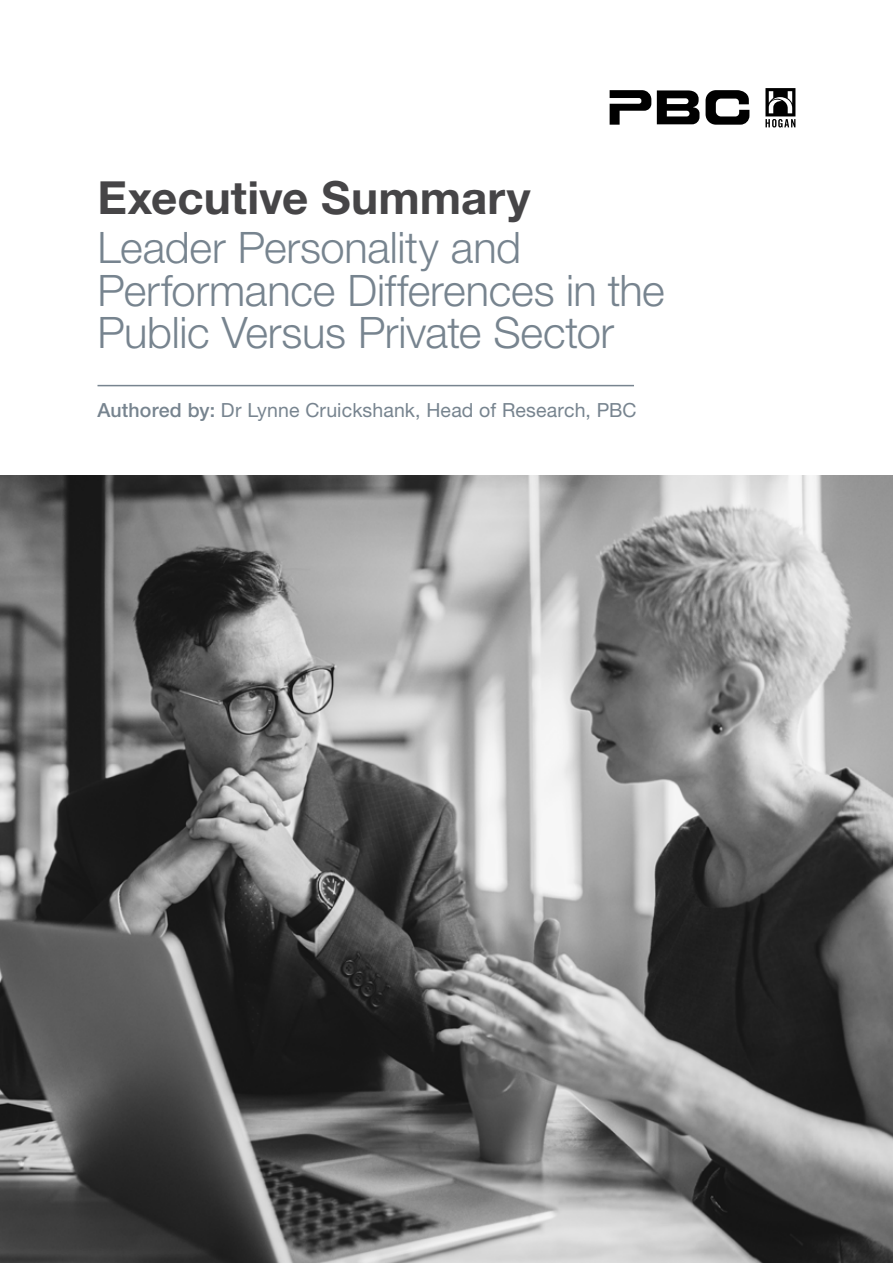
<style>
.page{position:relative;width:893px;height:1263px;background:#fff}
.page>*{position:absolute;margin:0;border:0;box-sizing:border-box;transform-origin:0 0}
.t1{font:700 45.75px "Helvetica Neue LT Std";color:#464547}
.t2{font:300 43.5px/42.5px "Helvetica Neue LT Std";letter-spacing:-.005em;color:#77848f}
.t3{font:19.5px "Helvetica Neue LT Std";letter-spacing:.005em;color:#77848f}
.s1{font-weight:500}
</style>
<div class="page">
<hr style="left:98px;top:385px;width:536px;height:1px;background:#77848f">
<svg style="left:610px;top:88px;width:185px;height:40px"></svg>
<img style="left:0;top:475px;width:893px;height:788px">
<p class="t1" style="left:98px;top:169px;width:435px">Executive Summary</p>
<p class="t2" style="left:98px;top:226px;width:569px">Leader Personality and<br>Performance Differences in the<br>Public Versus Private Sector</p>
<p class="t3" style="left:98px;top:398px;width:541px"><span class="s1">Authored by:</span> Dr Lynne Cruickshank, Head of Research, PBC</p>
</div>
